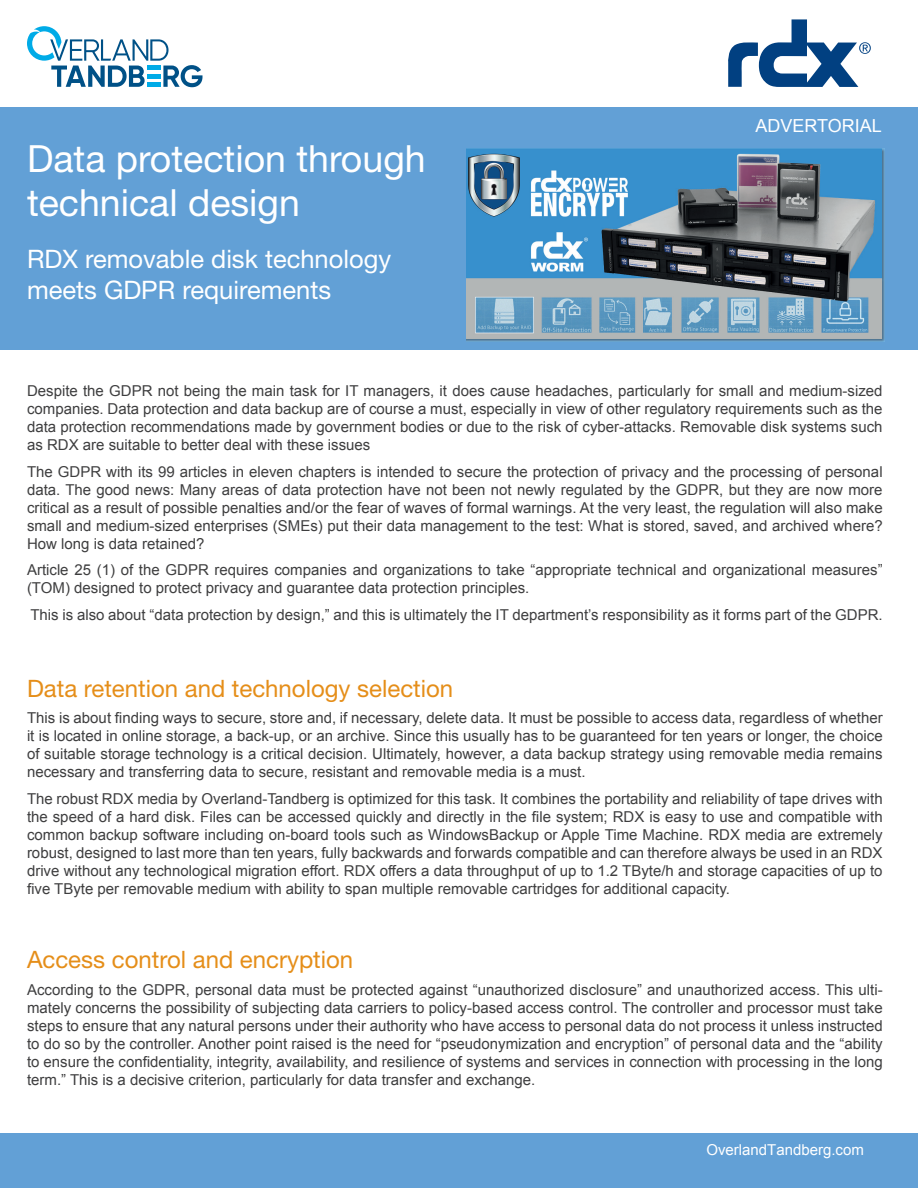
<style>
.page{position:relative;width:918px;height:1188px;background:#fff}
.page>*{position:absolute;margin:0;border:0;box-sizing:border-box;transform-origin:0 0}
.t1{font:37.5px/44px "Helvetica Neue LT Std";color:#fff}
.t2{font:25.5px/30.6px "Helvetica Neue LT Std";color:#fff}
.t3{font:24px "Helvetica Neue LT Std";color:#e58e19}
.t4{font:18px "Arial";color:#fff}
.t5{font:15px/18px "Arial";color:#3e3e3f;text-align:justify}
.t6{font:15px "Arial";color:#fff}
</style>
<div class="page">
<div style="left:0;top:107px;width:918px;height:243px;background:#62a0d6"></div>
<svg style="left:27px;top:26px;width:175px;height:61px"></svg>
<div style="left:0;top:1133px;width:918px;height:55px;background:#62a0d6"></div>
<svg style="left:728px;top:19px;width:143px;height:68px"></svg>
<img style="left:466px;top:149px;width:419px;height:192px">
<h1 class="t1" style="left:27px;top:136px;width:400px">Data protection through technical design</h1>
<h2 class="t2" style="left:27px;top:243px;width:366px">RDX removable disk technology meets GDPR requirements</h2>
<p class="t4" style="left:756px;top:114px;width:128px">ADVERTORIAL</p>
<p class="t5" style="left:27px;top:382px;width:857px">Despite the GDPR not being the main task for IT managers, it does cause headaches, particularly for small and medium-sized companies. Data protection and data backup are of course a must, especially in view of other regulatory requirements such as the data protection recommendations made by government bodies or due to the risk of cyber-attacks. Removable disk systems such as RDX are suitable to better deal with these issues</p>
<p class="t5" style="left:27px;top:463px;width:857px">The GDPR with its 99 articles in eleven chapters is intended to secure the protection of privacy and the processing of personal data. The good news: Many areas of data protection have not been not newly regulated by the GDPR, but they are now more critical as a result of possible penalties and/or the fear of waves of formal warnings. At the very least, the regulation will also make small and medium-sized enterprises (SMEs) put their data management to the test: What is stored, saved, and archived where?<br>How long is data retained?</p>
<p class="t5" style="left:27px;top:561px;width:857px">Article 25 (1) of the GDPR requires companies and organizations to take “appropriate technical and organizational measures” (TOM) designed to protect privacy and guarantee data protection principles.</p>
<p class="t5" style="left:30px;top:606px;width:854px">This is also about “data protection by design,” and this is ultimately the IT department’s responsibility as it forms part of the GDPR.</p>
<h3 class="t3" style="left:27px;top:674px;width:428px">Data retention and technology selection</h3>
<p class="t5" style="left:27px;top:709px;width:857px">This is about finding ways to secure, store and, if necessary, delete data. It must be possible to access data, regardless of whether it is located in online storage, a back-up, or an archive. Since this usually has to be guaranteed for ten years or longer, the choice of suitable storage technology is a critical decision. Ultimately, however, a data backup strategy using removable media remains necessary and transferring data to secure, resistant and removable media is a must.</p>
<p class="t5" style="left:27px;top:790px;width:857px">The robust RDX media by Overland-Tandberg is optimized for this task. It combines the portability and reliability of tape drives with the speed of a hard disk. Files can be accessed quickly and directly in the file system; RDX is easy to use and compatible with common backup software including on-board tools such as WindowsBackup or Apple Time Machine. RDX media are extremely robust, designed to last more than ten years, fully backwards and forwards compatible and can therefore always be used in an RDX drive without any technological migration effort. RDX offers a data throughput of up to 1.2 TByte/h and storage capacities of up to five TByte per removable medium with ability to span multiple removable cartridges for additional capacity.</p>
<h3 class="t3" style="left:27px;top:946px;width:328px">Access control and encryption</h3>
<p class="t5" style="left:27px;top:981px;width:857px">According to the GDPR, personal data must be protected against “unauthorized disclosure” and unauthorized access. This ulti&shy;mately concerns the possibility of subjecting data carriers to policy-based access control. The controller and processor must take steps to ensure that any natural persons under their authority who have access to personal data do not process it unless instructed to do so by the controller. Another point raised is the need for “pseudonymization and encryption” of personal data and the “ability to ensure the confidentiality, integrity, availability, and resilience of systems and services in connection with processing in the long term.” This is a decisive criterion, particularly for data transfer and exchange.</p>
<p class="t6" style="left:706px;top:1140px;width:159px">OverlandTandberg.com</p>
</div>
